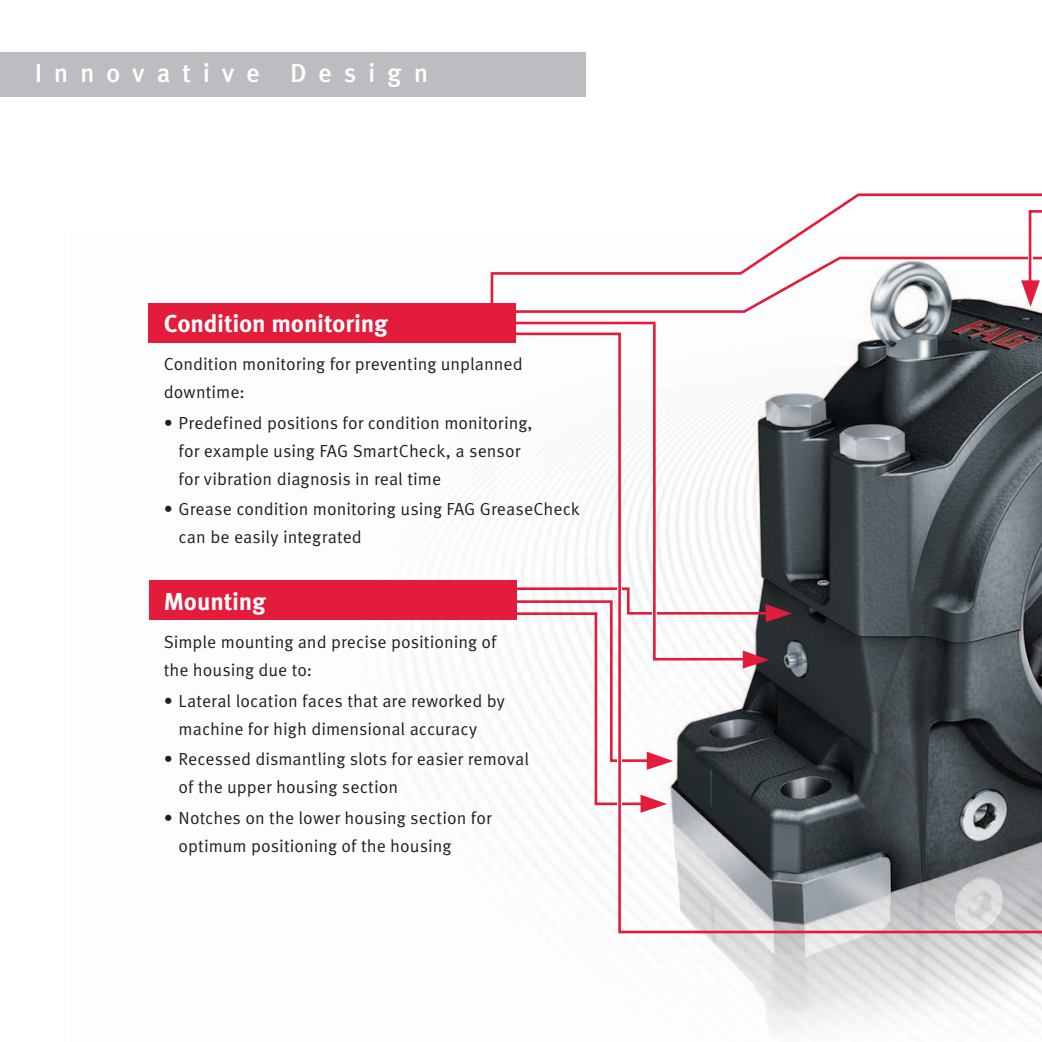
<style>
.page{position:relative;width:1042px;height:1042px;background:#fff}
.page>*{position:absolute;margin:0;border:0;box-sizing:border-box;transform-origin:0 0}
.t1{font:500 26.25px "Schaeffler Meta";letter-spacing:.445em;color:#fff}
.t2{font:700 24.5px "Schaeffler Meta";letter-spacing:-.01em;color:#fff}
.t3{font:17.5px/28px "Schaeffler Meta";color:#231f20}
</style>
<div class="page">
<img style="left:148px;top:303px;width:894px;height:730px">
<div style="left:0;top:52px;width:585px;height:45px;background:#bcbdc0"></div>
<div style="left:149px;top:580px;width:367px;height:40px;background:#e41c3b"></div>
<div style="left:149px;top:303px;width:367px;height:39px;background:#e41c3b"></div>
<svg style="left:835px;top:193px;width:207px;height:16px"></svg>
<svg style="left:448px;top:209px;width:594px;height:604px"></svg>
<hr style="left:511px;top:322px;width:144px;height:2px;background:#e41c3b">
<hr style="left:511px;top:332px;width:110px;height:3px;background:#e41c3b">
<hr style="left:502px;top:612px;width:95px;height:3px;background:#e41c3b">
<hr style="left:618px;top:334px;width:3px;height:599px;background:#e41c3b">
<hr style="left:620px;top:930px;width:422px;height:3px;background:#e41c3b">
<h1 class="t1" style="left:35px;top:56px;width:395px">Innovative Design</h1>
<h2 class="t2" style="left:164px;top:308px;width:226px">Condition monitoring</h2>
<p class="t3" style="left:164px;top:351px;width:360px">Condition monitoring for preventing unplanned downtime:</p>
<p class="t3" style="left:179px;top:409px;width:356px;text-indent:-15px">• Predefined positions for condition monitoring, for example using FAG SmartCheck, a sensor for vibration diagnosis in real time</p>
<p class="t3" style="left:179px;top:495px;width:403px;text-indent:-15px">• Grease condition monitoring using FAG GreaseCheck can be easily integrated</p>
<h2 class="t2" style="left:164px;top:585px;width:104px">Mounting</h2>
<p class="t3" style="left:164px;top:628px;width:334px">Simple mounting and precise positioning of the housing due to:</p>
<p class="t3" style="left:179px;top:687px;width:328px;text-indent:-15px">• Lateral location faces that are reworked by machine for high dimensional accuracy</p>
<p class="t3" style="left:179px;top:745px;width:352px;text-indent:-15px">• Recessed dismantling slots for easier removal of the upper housing section</p>
<p class="t3" style="left:179px;top:804px;width:315px;text-indent:-15px">• Notches on the lower housing section for optimum positioning of the housing</p>
</div>
